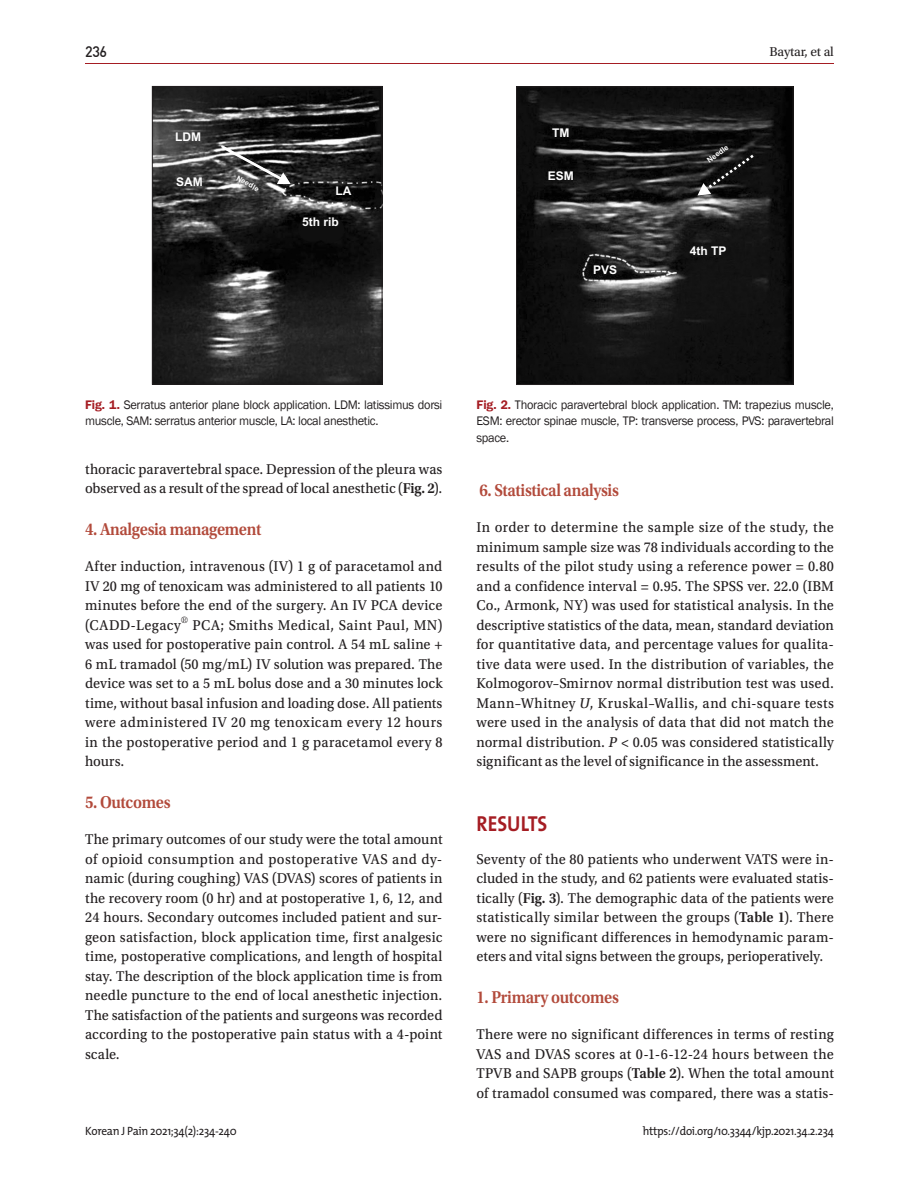
<style>
.page{position:relative;width:919px;height:1191px;background:#fff}
.page>*{position:absolute;margin:0;border:0;box-sizing:border-box;transform-origin:0 0}
.t1{font:700 21.75px "The Mix";color:#a51d23;scale:.9 1}
.t2{font:600 18px "Utopia Std";letter-spacing:-.02em;color:#b24a3b;scale:.9 1}
.t3{font:15px/19.5px "Utopia Std Capt";letter-spacing:.005em;color:#231f20;text-align:justify;scale:.94 1}
.t4{font:15px "Dinmed";color:#231f20;scale:.95 1}
.t5{font:13.5px "Utopia Std";letter-spacing:-.01em;color:#231f20}
.t6{font:12.75px/16.5px "Franklin Gothic";letter-spacing:-.025em;color:#231f20}
.t7{font:12px "The Mix";letter-spacing:-.025em;color:#231f20;scale:.95 1}
.t8{font:700 12px "Arial";color:#fff}
.t9{font:8.7px "Batang";color:#231f20}
.t10{font:700 7.5px "Arial";color:#fff}
.s1{font-weight:600;color:#a51d23}
.s2{font-family:"Utopia Std";font-weight:600}
.s3{font-style:italic}
</style>
<div class="page">
<hr style="left:85px;top:64px;width:748px;height:1px;background:#a51d23">
<img style="left:154px;top:88px;width:226px;height:294px">
<div style="left:152px;top:86px;width:230px;height:298px;border:1px solid #231f20"></div>
<svg style="left:219px;top:144px;width:71px;height:40px;background:#666"></svg>
<img style="left:518px;top:88px;width:273px;height:295px">
<div style="left:516px;top:86px;width:277px;height:299px;border:1px solid #231f20"></div>
<svg style="left:697px;top:152px;width:59px;height:43px;background:#282828"></svg>
<p class="t4" style="left:85px;top:42px;width:25px">236</p>
<p class="t8" style="left:175px;top:133px;width:27px">LDM</p>
<p class="t8" style="left:176px;top:177px;width:28px">SAM</p>
<p class="t10" style="left:238px;top:175px;width:26px;rotate:28deg">Needle</p>
<p class="t8" style="left:335px;top:187px;width:17px">LA</p>
<p class="t8" style="left:302px;top:217px;width:38px">5th rib</p>
<p class="t8" style="left:552px;top:128px;width:19px">TM</p>
<p class="t8" style="left:547px;top:171px;width:28px">ESM</p>
<p class="t8" style="left:593px;top:265px;width:26px">PVS</p>
<p class="t10" style="left:706px;top:158px;width:26px;rotate:-36deg">Needle</p>
<p class="t8" style="left:689px;top:246px;width:38px">4th TP</p>
<p class="t5" style="left:769px;top:44px;width:66px">Baytar, et al</p>
<p class="t6" style="left:85px;top:396px;width:359px"><span class="s1">Fig. 1.</span> Serratus anterior plane block application. LDM: latissimus dorsi muscle, SAM: serratus anterior muscle, LA: local anesthetic.</p>
<p class="t3" style="left:85px;top:459px;width:381px">thoracic paravertebral space. Depression of the pleura was observed as a result of the spread of local anesthetic (<span class="s2">Fig. 2</span>).</p>
<p class="t2" style="left:85px;top:519px;width:197px">4. Analgesia management</p>
<p class="t3" style="left:85px;top:557px;width:381px">After induction, intravenous (IV) 1 g of paracetamol and IV 20 mg of tenoxicam was administered to all patients 10 minutes before the end of the surgery. An IV PCA device (CADD-Legacy</p>
<p class="t9" style="left:181px;top:615px;width:8px">®</p>
<p class="t3" style="left:85px;top:615px;width:381px;text-indent:107px">PCA; Smiths Medical, Saint Paul, MN) was used for postoperative pain control. A 54 mL saline + 6 mL tramadol (50 mg/mL) IV solution was prepared. The device was set to a 5 mL bolus dose and a 30 minutes lock time, without basal infusion and loading dose. All patients were administered IV 20 mg tenoxicam every 12 hours in the postoperative period and 1 g paracetamol every 8 hours.</p>
<p class="t2" style="left:85px;top:792px;width:96px">5. Outcomes</p>
<p class="t3" style="left:85px;top:830px;width:382px">The primary outcomes of our study were the total amount of opioid consumption and postoperative VAS and dy&shy;namic (during coughing) VAS (DVAS) scores of patients in the recovery room (0 hr) and at postoperative 1, 6, 12, and 24 hours. Secondary outcomes included patient and sur&shy;geon satisfaction, block application time, first analgesic time, postoperative complications, and length of hospital stay. The description of the block application time is from needle puncture to the end of local anesthetic injection.<br>The satisfaction of the patients and surgeons was recorded according to the postoperative pain status with a 4-point scale.</p>
<p class="t6" style="left:476px;top:396px;width:359px;text-align:justify"><span class="s1">Fig. 2.</span> Thoracic paravertebral block application. TM: trapezius muscle, ESM: erector spinae muscle, TP: transverse process, PVS: paravertebral space.</p>
<p class="t2" style="left:479px;top:479px;width:156px">6. Statistical analysis</p>
<p class="t3" style="left:476px;top:518px;width:382px">In order to determine the sample size of the study, the minimum sample size was 78 individuals according to the results of the pilot study using a reference power = 0.80 and a confidence interval = 0.95. The SPSS ver. 22.0 (IBM Co., Armonk, NY) was used for statistical analysis. In the descriptive statistics of the data, mean, standard deviation for quantitative data, and percentage values for qualita&shy;tive data were used. In the distribution of variables, the Kolmogorov–Smirnov normal distribution test was used.<br>Mann–Whitney <span class="s3">U</span>, Kruskal–Wallis, and chi-square tests were used in the analysis of data that did not match the normal distribution. <span class="s3">P</span> &lt; 0.05 was considered statistically significant as the level of significance in the assessment.</p>
<h1 class="t1" style="left:476px;top:805px;width:80px">RESULTS</h1>
<p class="t3" style="left:476px;top:849px;width:381px">Seventy of the 80 patients who underwent VATS were in&shy;cluded in the study, and 62 patients were evaluated statis&shy;tically (<span class="s2">Fig. 3</span>). The demographic data of the patients were statistically similar between the groups (<span class="s2">Table 1</span>). There were no significant differences in hemodynamic param&shy;eters and vital signs between the groups, perioperatively.</p>
<p class="t2" style="left:476px;top:986px;width:160px">1. Primary outcomes</p>
<p class="t3" style="left:476px;top:1025px;width:382px">There were no significant differences in terms of resting VAS and DVAS scores at 0-1-6-12-24 hours between the TPVB and SAPB groups (<span class="s2">Table 2</span>). When the total amount of tramadol consumed was compared, there was a statis-</p>
<p class="t7" style="left:85px;top:1121px;width:161px">Korean J Pain 2021;34(2):234-240</p>
<p class="t7" style="left:643px;top:1121px;width:202px">https://doi.org/10.3344/kjp.2021.34.2.234</p>
</div>
